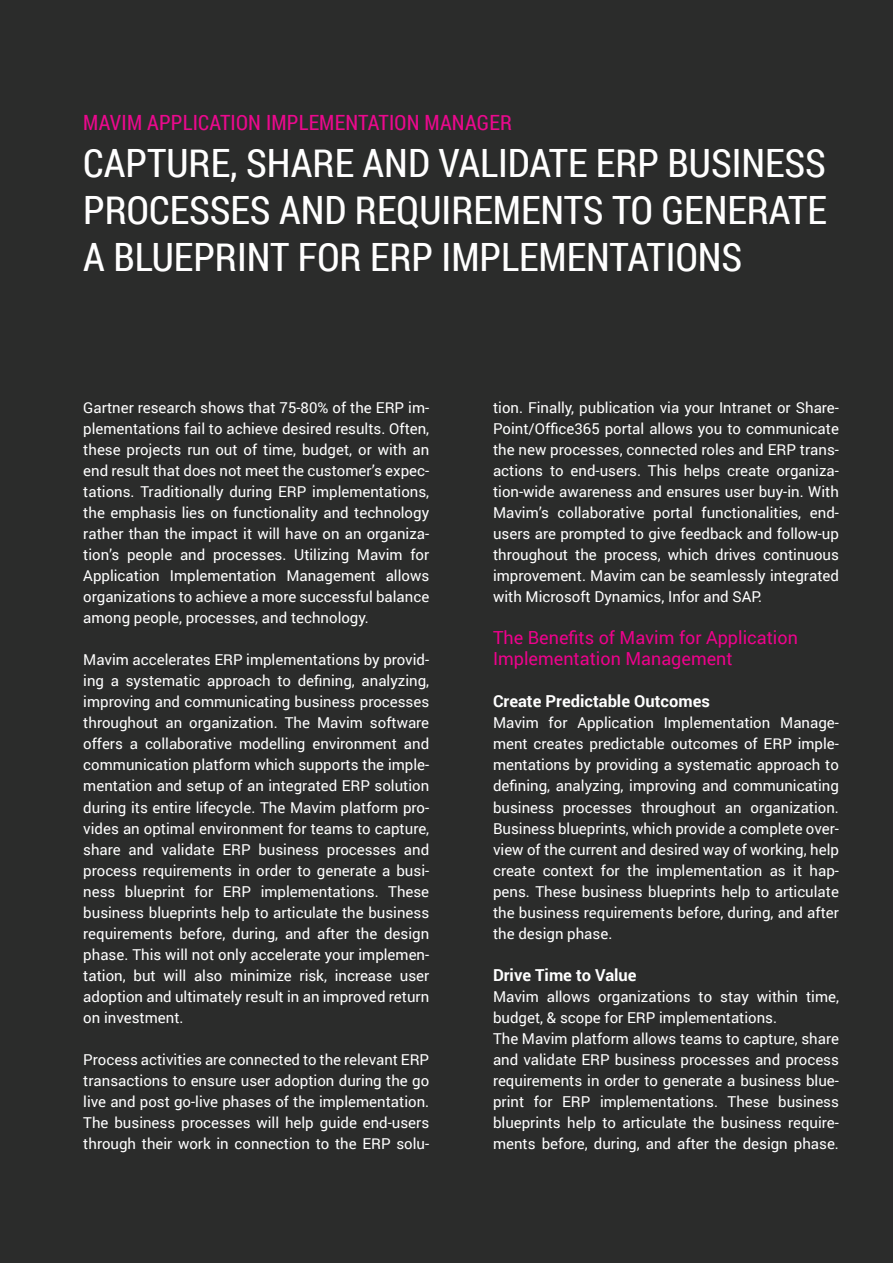
<style>
.page{position:relative;width:893px;height:1263px;background:#2b2c2b}
.page>*{position:absolute;margin:0;border:0;box-sizing:border-box;transform-origin:0 0}
.t1{font:39px/46.8px "Roboto Condensed";color:#fff;text-align:justify}
.t2{font:21px "Roboto Condensed";letter-spacing:.01em;color:#ea098d}
.t3{font:18px "Roboto";color:#ed028c}
.t4{font:700 16.5px "Roboto";color:#fff}
.t5{font:15px/21px "Roboto";color:#fff;text-align:justify}
</style>
<div class="page">
<p class="t2" style="left:83px;top:108px;width:430px">MAVIM APPLICATION IMPLEMENTATION MANAGER</p>
<p class="t1" style="left:83px;top:138px;width:745px">CAPTURE, SHARE AND VALIDATE ERP BUSINESS PROCESSES AND REQUIREMENTS TO GENERATE A BLUEPRINT FOR ERP IMPLEMENTATIONS</p>
<p class="t5" style="left:83px;top:397px;width:347px">Gartner research shows that 75-80% of the ERP im&shy;plementations fail to achieve desired results. Often, these projects run out of time, budget, or with an end result that does not meet the customer’s expec&shy;tations. Traditionally during ERP implementations, the emphasis lies on functionality and technology rather than the impact it will have on an organiza&shy;tion’s people and processes. Utilizing Mavim for Application Implementation Management allows organizations to achieve a more successful balance among people, processes, and technology.</p>
<p class="t5" style="left:83px;top:649px;width:347px">Mavim accelerates ERP implementations by provid&shy;ing a systematic approach to defining, analyzing, improving and communicating business processes throughout an organization. The Mavim software offers a collaborative modelling environment and communication platform which supports the imple&shy;mentation and setup of an integrated ERP solution during its entire lifecycle. The Mavim platform pro&shy;vides an optimal environment for teams to capture, share and validate ERP business processes and process requirements in order to generate a busi&shy;ness blueprint for ERP implementations. These business blueprints help to articulate the business requirements before, during, and after the design phase. This will not only accelerate your implemen&shy;tation, but will also minimize risk, increase user adoption and ultimately result in an improved return on investment.</p>
<p class="t5" style="left:83px;top:1048px;width:347px">Process activities are connected to the relevant ERP transactions to ensure user adoption during the go live and post go-live phases of the implementation.<br>The business processes will help guide end-users through their work in connection to the ERP solu-</p>
<p class="t5" style="left:493px;top:397px;width:347px">tion. Finally, publication via your Intranet or Share-Point/Office365 portal allows you to communicate the new processes, connected roles and ERP trans&shy;actions to end-users. This helps create organiza&shy;tion-wide awareness and ensures user buy-in. With Mavim’s collaborative portal functionalities, end&shy;users are prompted to give feedback and follow-up throughout the process, which drives continuous improvement. Mavim can be seamlessly integrated with Microsoft Dynamics, Infor and SAP.</p>
<p class="t3" style="left:493px;top:625px;width:306px">The Benefits of Mavim for Application</p>
<p class="t3" style="left:493px;top:646px;width:241px">Implementation Management</p>
<p class="t4" style="left:493px;top:690px;width:218px">Create Predictable Outcomes</p>
<p class="t5" style="left:493px;top:712px;width:347px">Mavim for Application Implementation Manage&shy;ment creates predictable outcomes of ERP imple&shy;mentations by providing a systematic approach to defining, analyzing, improving and communicating business processes throughout an organization.<br>Business blueprints, which provide a complete over&shy;view of the current and desired way of working, help create context for the implementation as it hap&shy;pens. These business blueprints help to articulate the business requirements before, during, and after the design phase.</p>
<p class="t4" style="left:493px;top:963px;width:145px">Drive Time to Value</p>
<p class="t5" style="left:493px;top:985px;width:347px">Mavim allows organizations to stay within time, budget, &amp; scope for ERP implementations.</p>
<p class="t5" style="left:493px;top:1027px;width:347px">The Mavim platform allows teams to capture, share and validate ERP business processes and process requirements in order to generate a business blue&shy;print for ERP implementations. These business blueprints help to articulate the business require&shy;ments before, during, and after the design phase.</p>
</div>
